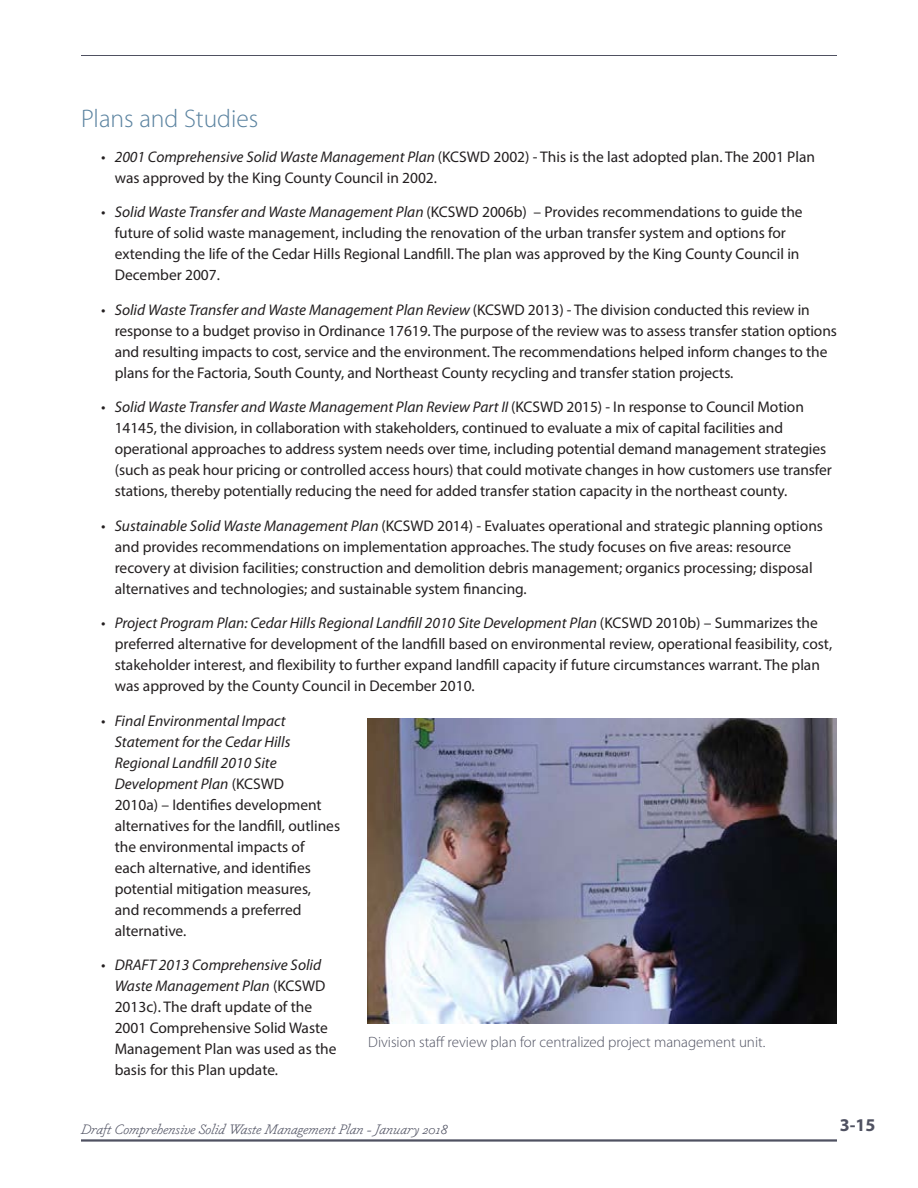
<style>
.page{position:relative;width:918px;height:1188px;background:#fff}
.page>*{position:absolute;margin:0;border:0;box-sizing:border-box;transform-origin:0 0}
.t1{font:300 25.5px "Myriad Pro";color:#5b83a0}
.t2{font:700 18px "Myriad Pro";color:#4f5161}
.t3{font:15.45px/21px "Myriad Pro";color:#231f20}
.t4{font:300 15px "Myriad Pro";color:#4f5161}
.t5{font:italic 300 13.5px "Dapifer";color:#4f5161}
.s1{font-style:italic}
</style>
<div class="page">
<hr style="left:81px;top:1139px;width:756px;height:3px;background:#4f5161">
<hr style="left:81px;top:55px;width:756px;height:1px;background:#4f5161">
<img style="left:367px;top:719px;width:469px;height:304px">
<h1 class="t1" style="left:81px;top:109px;width:179px">Plans and Studies</h1>
<p class="t3" style="left:115px;top:148px;width:702px;text-indent:-13px"><span class="s1">• 2001 Comprehensive Solid Waste Management Plan</span> (KCSWD 2002) - This is the last adopted plan. The 2001 Plan was approved by the King County Council in 2002.</p>
<p class="t3" style="left:115px;top:203px;width:689px;text-indent:-13px"><span class="s1">• Solid Waste Transfer and Waste Management Plan</span> (KCSWD 2006b) – Provides recommendations to guide the future of solid waste management, including the renovation of the urban transfer system and options for extending the life of the Cedar Hills Regional Landfill. The plan was approved by the King County Council in December 2007.</p>
<p class="t3" style="left:115px;top:301px;width:724px;text-indent:-14px"><span class="s1">• Solid Waste Transfer and Waste Management Plan Review</span> (KCSWD 2013) - The division conducted this review in response to a budget proviso in Ordinance 17619. The purpose of the review was to assess transfer station options and resulting impacts to cost, service and the environment. The recommendations helped inform changes to the plans for the Factoria, South County, and Northeast County recycling and transfer station projects.</p>
<p class="t3" style="left:115px;top:398px;width:719px;text-indent:-14px"><span class="s1">• Solid Waste Transfer and Waste Management Plan Review Part II</span> (KCSWD 2015) - In response to Council Motion 14145, the division, in collaboration with stakeholders, continued to evaluate a mix of capital facilities and operational approaches to address system needs over time, including potential demand management strategies (such as peak hour pricing or controlled access hours) that could motivate changes in how customers use transfer stations, thereby potentially reducing the need for added transfer station capacity in the northeast county.</p>
<p class="t3" style="left:115px;top:516px;width:710px;text-indent:-13px"><span class="s1">• Sustainable Solid Waste Management Plan</span> (KCSWD 2014) - Evaluates operational and strategic planning options and provides recommendations on implementation approaches. The study focuses on five areas: resource recovery at division facilities; construction and demolition debris management; organics processing; disposal alternatives and technologies; and sustainable system financing.</p>
<p class="t3" style="left:115px;top:614px;width:719px;text-indent:-14px"><span class="s1">• Project Program Plan: Cedar Hills Regional Landfill 2010 Site Development Plan</span> (KCSWD 2010b) – Summarizes the preferred alternative for development of the landfill based on environmental review, operational feasibility, cost, stakeholder interest, and flexibility to further expand landfill capacity if future circumstances warrant. The plan was approved by the County Council in December 2010.</p>
<p class="t3" style="left:115px;top:711px;width:227px;text-indent:-14px"><span class="s1">• Final Environmental Impact<br>Statement for the Cedar Hills<br>Regional Landfill 2010 Site<br>Development Plan</span> (KCSWD<br>2010a) – Identifies development alternatives for the landfill, outlines the environmental impacts of<br>each alternative, and identifies potential mitigation measures,<br>and recommends a preferred alternative.</p>
<p class="t3" style="left:115px;top:956px;width:223px;text-indent:-14px"><span class="s1">• DRAFT 2013 Comprehensive Solid<br>Waste Management Plan</span> (KCSWD<br>2013c). The draft update of the<br>2001 Comprehensive Solid Waste<br>Management Plan was used as the basis for this Plan update.</p>
<p class="t4" style="left:368px;top:1037px;width:399px">Division staff review plan for centralized project management unit.</p>
<p class="t5" style="left:81px;top:1123px;width:368px">Draft Comprehensive Solid Waste Management Plan - January 2018</p>
<p class="t2" style="left:840px;top:1115px;width:37px">3-15</p>
</div>
